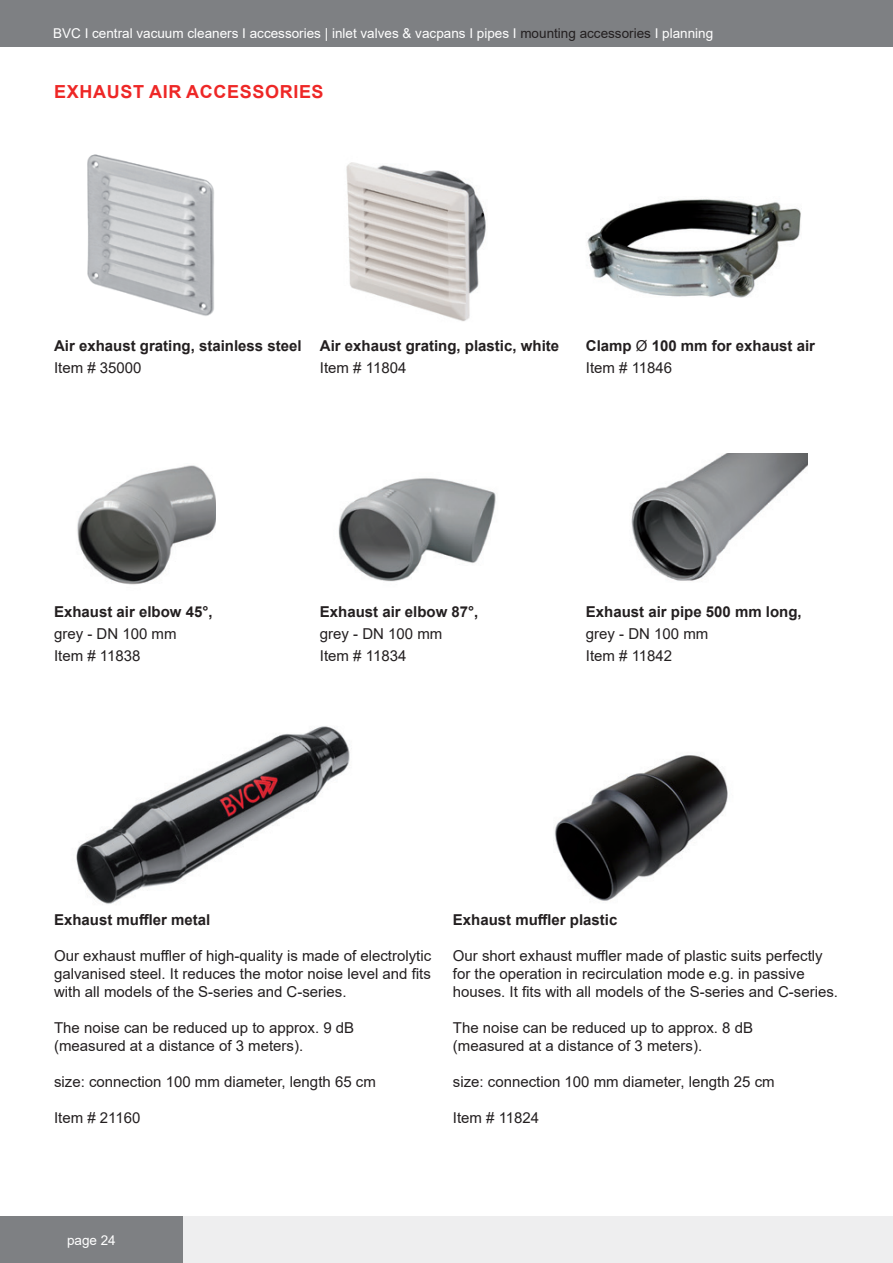
<style>
.page{position:relative;width:893px;height:1263px;background:#fff}
.page>*{position:absolute;margin:0;border:0;box-sizing:border-box;transform-origin:0 0}
.t1{font:700 18px "Arial";letter-spacing:.035em;color:#ee2726}
.t2{font:15px/18px "Arial";color:#231f20}
.t3{font:700 15px/22px "Arial";color:#231f20}
.t4{font:13.5px "Arial";color:#fff}
.s1{color:#231f20}
.s2{font-weight:400}
</style>
<div class="page">
<div style="left:2px;top:1216px;width:891px;height:47px;background:#eeeeef"></div>
<div style="left:0;top:0;width:893px;height:47px;background:#7e8083"></div>
<div style="left:0;top:1216px;width:183px;height:47px;background:#7e8083"></div>
<img style="left:77px;top:465px;width:139px;height:120px">
<img style="left:338px;top:478px;width:158px;height:104px">
<img style="left:631px;top:454px;width:177px;height:127px">
<img style="left:346px;top:162px;width:140px;height:159px">
<img style="left:87px;top:154px;width:127px;height:162px">
<img style="left:587px;top:199px;width:214px;height:99px">
<img style="left:554px;top:755px;width:174px;height:146px">
<img style="left:76px;top:726px;width:274px;height:178px">
<p class="t4" style="left:53px;top:24px;width:662px">BVC I central vacuum cleaners I accessories | inlet valves &amp; vacpans I pipes I <span class="s1">mounting accessories</span> I planning</p>
<p class="t1" style="left:54px;top:79px;width:147px">Exhaust Air Acc</p>
<p class="t1" style="left:227px;top:79px;width:98px">essories</p>
<p class="t3" style="left:54px;top:335px;width:249px">Air exhaust grating, stainless steel</p>
<p class="t2" style="left:54px;top:359px;width:89px">Item # 35000</p>
<p class="t3" style="left:320px;top:335px;width:241px">Air exhaust grating, plastic, white</p>
<p class="t2" style="left:320px;top:359px;width:88px">Item # 11804</p>
<p class="t3" style="left:586px;top:335px;width:231px">Clamp <span class="s2">Ø</span> 100 mm for exhaust air<br><span class="s2">Item # 11846</span></p>
<p class="t3" style="left:54px;top:601px;width:160px">Exhaust air elbow 45°,</p>
<p class="t2" style="left:54px;top:622px;width:124px;line-height:22px">grey - DN 100 mm<br>Item # 11838</p>
<p class="t3" style="left:320px;top:601px;width:160px">Exhaust air elbow 87°,</p>
<p class="t2" style="left:320px;top:622px;width:124px;line-height:22px">grey - DN 100 mm<br>Item # 11834</p>
<p class="t3" style="left:586px;top:601px;width:217px">Exhaust air pipe 500 mm long,</p>
<p class="t2" style="left:586px;top:622px;width:124px;line-height:22px">grey - DN 100 mm<br>Item # 11842</p>
<p class="t3" style="left:54px;top:909px;width:158px">Exhaust muffler metal</p>
<p class="t2" style="left:54px;top:947px;width:379px;text-align:justify">Our exhaust muffler of high-quality is made of electrolytic galvanised steel. It reduces the motor noise level and fits with all models of the S-series and C-series.</p>
<p class="t2" style="left:54px;top:1019px;width:302px">The noise can be reduced up to approx. 9 dB (measured at a distance of 3 meters).</p>
<p class="t2" style="left:54px;top:1073px;width:323px">size: connection 100 mm diameter, length 65 cm</p>
<p class="t2" style="left:54px;top:1109px;width:88px">Item # 21160</p>
<p class="t3" style="left:453px;top:909px;width:166px">Exhaust muffler plastic</p>
<p class="t2" style="left:453px;top:947px;width:387px">Our short exhaust muffler made of plastic suits perfectly for the operation in recirculation mode e.g. in passive houses. It fits with all models of the S-series and C-series.</p>
<p class="t2" style="left:453px;top:1019px;width:302px">The noise can be reduced up to approx. 8 dB (measured at a distance of 3 meters).</p>
<p class="t2" style="left:453px;top:1073px;width:323px">size: connection 100 mm diameter, length 25 cm</p>
<p class="t2" style="left:453px;top:1109px;width:88px">Item # 11824</p>
<p class="t4" style="left:67px;top:1230px;width:50px">page 24</p>
</div>
